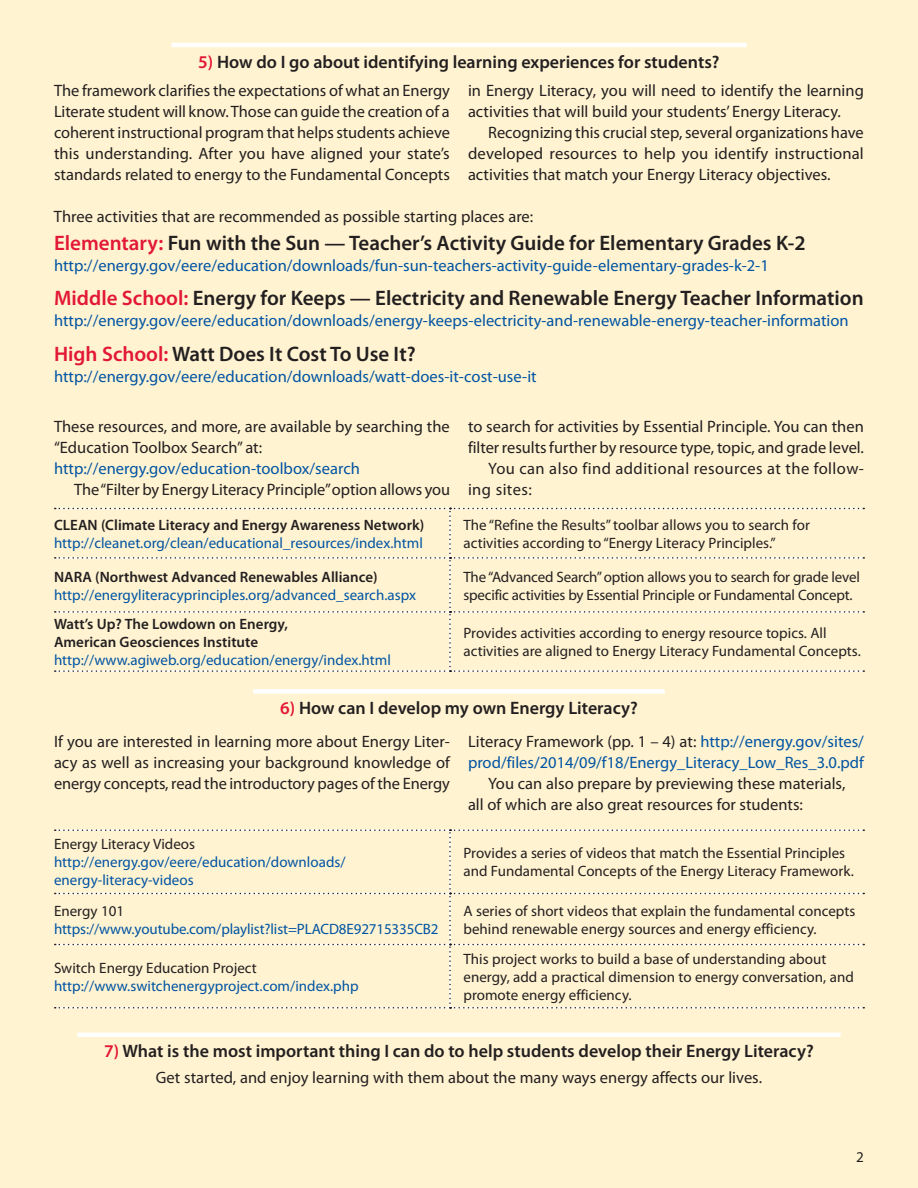
<style>
.page{position:relative;width:918px;height:1188px;background:#fff3d1}
.page>*{position:absolute;margin:0;border:0;box-sizing:border-box;transform-origin:0 0}
.t1{font:600 21px "Myriad Pro";color:#231f20}
.t2{font:600 18px "Myriad Pro";color:#231f20}
.t3{font:16.5px/21px "Myriad Pro";color:#231f20;text-align:justify}
.t4{font:16.5px/21px "Myriad Pro";color:#0054a3}
.t5{font:16.5px "Myriad Pro";letter-spacing:.025em;color:#231f20}
.t6{font:15px/18px "Myriad Pro";color:#231f20}
.t7{font:15px/18px "Myriad Pro";color:#0054a3}
.t8{font:600 15px/18px "Myriad Pro";color:#231f20}
.s1{color:#e21836}
.s2{color:#231f20}
</style>
<div class="page">
<hr style="left:171px;top:43px;width:576px;height:4px;background:#fff">
<div style="left:253px;top:689px;width:412px;height:5px;background:#fff"></div>
<svg style="left:55px;top:508px;width:809px;height:164px"></svg>
<hr style="left:77px;top:1033px;width:764px;height:4px;background:#fff">
<svg style="left:55px;top:830px;width:809px;height:179px"></svg>
<p class="t2" style="left:198px;top:50px;width:523px"><span class="s1">5)</span> How do I go about identifying learning experiences for students?</p>
<p class="t3" style="left:54px;top:80px;width:398px">The framework clarifies the expectations of what an Energy Literate student will know. Those can guide the creation of a coherent instructional program that helps students achieve this understanding. After you have aligned your state’s standards related to energy to the Fundamental Concepts</p>
<p class="t3" style="left:468px;top:80px;width:397px">in Energy Literacy, you will need to identify the learning activities that will build your students’ Energy Literacy.</p>
<p class="t3" style="left:468px;top:122px;width:397px;text-indent:20px">Recognizing this crucial step, several organizations have developed resources to help you identify instructional activities that match your Energy Literacy objectives.</p>
<p class="t3" style="left:54px;top:206px;width:481px">Three activities that are recommended as possible starting places are:</p>
<p class="t1" style="left:54px;top:229px;width:753px"><span class="s1">Elementary:</span> Fun with the Sun — Teacher’s Activity Guide for Elementary Grades K-2</p>
<p class="t4" style="left:54px;top:254px;width:716px">http://energy.gov/eere/education/downloads/fun-sun-teachers-activity-guide-elementary-grades-k-2-1</p>
<p class="t1" style="left:54px;top:285px;width:811px"><span class="s1">Middle School:</span> Energy for Keeps — Electricity and Renewable Energy Teacher Information</p>
<p class="t4" style="left:54px;top:310px;width:796px">http://energy.gov/eere/education/downloads/energy-keeps-electricity-and-renewable-energy-teacher-information</p>
<p class="t1" style="left:54px;top:340px;width:363px"><span class="s1">High School:</span> Watt Does It Cost To Use It?</p>
<p class="t4" style="left:54px;top:365px;width:484px">http://energy.gov/eere/education/downloads/watt-does-it-cost-use-it</p>
<p class="t3" style="left:54px;top:416px;width:397px">These resources, and more, are available by searching the “Education Toolbox Search” at:</p>
<p class="t4" style="left:54px;top:458px;width:307px">http://energy.gov/education-toolbox/search</p>
<p class="t3" style="left:74px;top:479px;width:377px">The “Filter by Energy Literacy Principle” option allows you</p>
<p class="t3" style="left:468px;top:416px;width:397px">to search for activities by Essential Principle. You can then</p>
<p class="t3" style="left:468px;top:437px;width:397px">filter results further by resource type, topic, and grade level.</p>
<p class="t5" style="left:488px;top:458px;width:376px">You can also find additional resources at the follow-</p>
<p class="t5" style="left:468px;top:479px;width:65px">ing sites:</p>
<p class="t8" style="left:54px;top:515px;width:372px">CLEAN (Climate Literacy and Energy Awareness Network)</p>
<p class="t7" style="left:54px;top:534px;width:370px">http://cleanet.org/clean/educational_resources/index.html</p>
<p class="t8" style="left:54px;top:567px;width:325px">NARA (Northwest Advanced Renewables Alliance)</p>
<p class="t7" style="left:54px;top:585px;width:364px">http://energyliteracyprinciples.org/advanced_search.aspx</p>
<p class="t8" style="left:54px;top:615px;width:235px">Watt’s Up? The Lowdown on Energy,<br>American Geosciences Institute</p>
<p class="t7" style="left:54px;top:651px;width:338px">http://www.agiweb.org/education/energy/index.html</p>
<p class="t6" style="left:464px;top:516px;width:348px">The “Refine the Results” toolbar allows you to search for activities according to “Energy Literacy Principles.”</p>
<p class="t6" style="left:464px;top:567px;width:398px">The “Advanced Search” option allows you to search for grade level specific activities by Essential Principle or Fundamental Concept.</p>
<p class="t6" style="left:464px;top:624px;width:399px">Provides activities according to energy resource topics. All activities are aligned to Energy Literacy Fundamental Concepts.</p>
<p class="t2" style="left:280px;top:696px;width:359px"><span class="s1">6)</span> How can I develop my own Energy Literacy?</p>
<p class="t3" style="left:54px;top:731px;width:398px">If you are interested in learning more about Energy Liter&shy;acy as well as increasing your background knowledge of energy concepts, read the introductory pages of the Energy</p>
<p class="t4" style="left:468px;top:731px;width:398px"><span class="s2">Literacy Framework (pp. 1 – 4) at:</span> http://energy.gov/sites/ prod/files/2014/09/f18/Energy_Literacy_Low_Res_3.0.pdf</p>
<p class="t3" style="left:468px;top:773px;width:379px;text-indent:20px">You can also prepare by previewing these materials, all of which are also great resources for students:</p>
<p class="t6" style="left:54px;top:835px;width:143px">Energy Literacy Videos</p>
<p class="t7" style="left:54px;top:853px;width:293px">http://energy.gov/eere/education/downloads/ energy-literacy-videos</p>
<p class="t6" style="left:464px;top:844px;width:392px">Provides a series of videos that match the Essential Principles and Fundamental Concepts of the Energy Literacy Framework.</p>
<p class="t6" style="left:54px;top:901px;width:72px">Energy 101</p>
<p class="t7" style="left:54px;top:919px;width:386px">https://www.youtube.com/playlist?list=PLACD8E92715335CB2</p>
<p class="t6" style="left:464px;top:901px;width:393px">A series of short videos that explain the fundamental concepts behind renewable energy sources and energy efficiency.</p>
<p class="t6" style="left:54px;top:959px;width:204px">Switch Energy Education Project</p>
<p class="t7" style="left:54px;top:977px;width:306px">http://www.switchenergyproject.com/index.php</p>
<p class="t6" style="left:464px;top:950px;width:392px">This project works to build a base of understanding about energy, add a practical dimension to energy conversation, and promote energy efficiency.</p>
<p class="t2" style="left:104px;top:1040px;width:711px"><span class="s1">7)</span> What is the most important thing I can do to help students develop their Energy Literacy?</p>
<p class="t3" style="left:156px;top:1067px;width:608px">Get started, and enjoy learning with them about the many ways energy affects our lives.</p>
<p class="t6" style="left:856px;top:1148px;width:9px">2</p>
</div>
